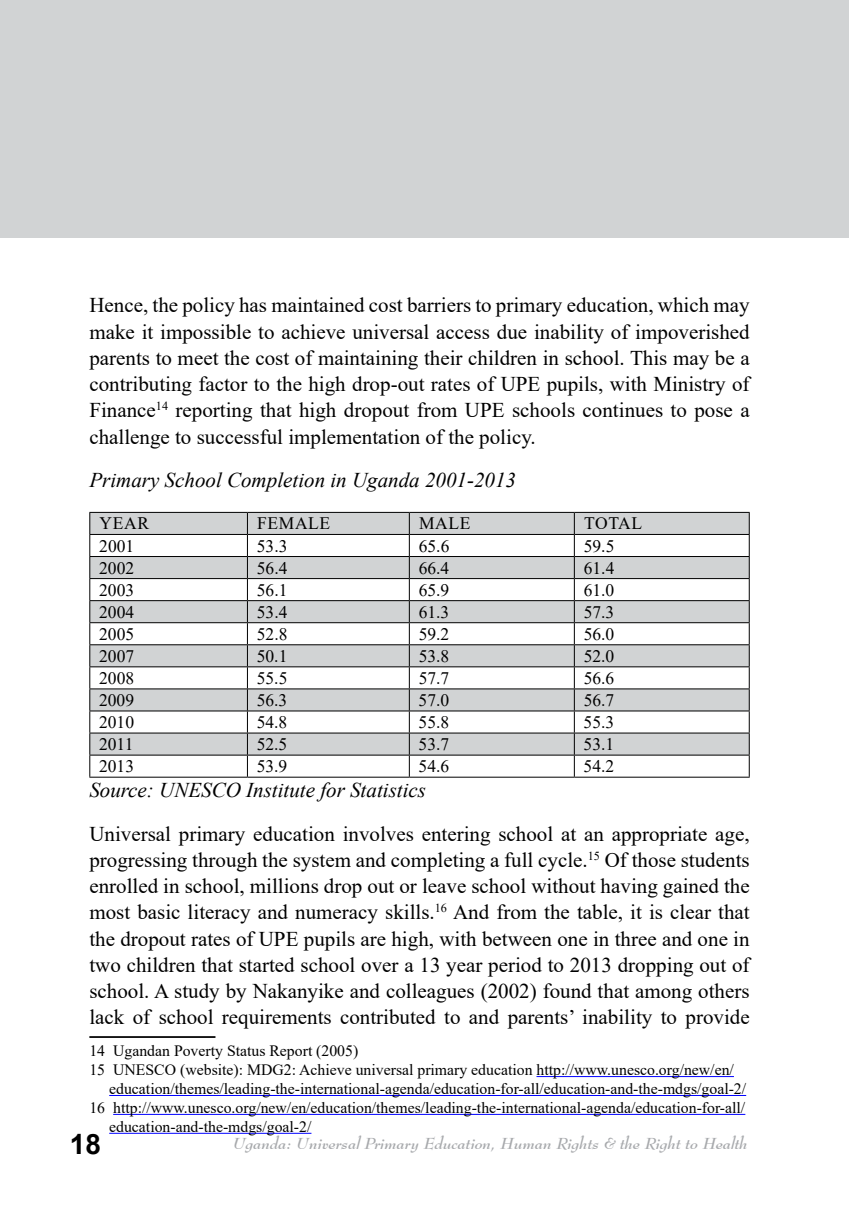
<style>
.page{position:relative;width:849px;height:1211px;background:#fff}
.page>*{position:absolute;margin:0;border:0;box-sizing:border-box;transform-origin:0 0}
.t1{font:700 28px "Arial";color:#000}
.t2{font:21px/26.2px "Times New Roman";color:#000;text-align:justify}
.t3{font:italic 21px "Times New Roman";color:#000}
.t4{font:17.5px "Times New Roman";color:#000}
.t5{font:15.75px "Times New Roman";color:#000}
.t6{font:italic 700 15.75px "Bernhard Modern BT";color:#a7a9ac}
</style>
<div class="page">
<svg style="left:90px;top:513px;width:658px;height:241px;fill:#d1d3d4"></svg>
<hr style="left:89px;top:512px;width:158px;height:1px;background:#000">
<hr style="left:247px;top:512px;width:162px;height:1px;background:#000">
<hr style="left:409px;top:512px;width:165px;height:1px;background:#000">
<hr style="left:574px;top:512px;width:175px;height:1px;background:#000">
<hr style="left:89px;top:534px;width:158px;height:1px;background:#000">
<hr style="left:247px;top:534px;width:162px;height:1px;background:#000">
<hr style="left:409px;top:534px;width:165px;height:1px;background:#000">
<hr style="left:574px;top:534px;width:175px;height:1px;background:#000">
<hr style="left:89px;top:556px;width:158px;height:1px;background:#000">
<hr style="left:247px;top:556px;width:162px;height:1px;background:#000">
<hr style="left:409px;top:556px;width:165px;height:1px;background:#000">
<hr style="left:574px;top:556px;width:175px;height:1px;background:#000">
<hr style="left:89px;top:578px;width:158px;height:1px;background:#000">
<hr style="left:247px;top:578px;width:162px;height:1px;background:#000">
<hr style="left:409px;top:578px;width:165px;height:1px;background:#000">
<hr style="left:574px;top:578px;width:175px;height:1px;background:#000">
<hr style="left:89px;top:600px;width:158px;height:1px;background:#000">
<hr style="left:247px;top:600px;width:162px;height:1px;background:#000">
<hr style="left:409px;top:600px;width:165px;height:1px;background:#000">
<hr style="left:574px;top:600px;width:175px;height:1px;background:#000">
<hr style="left:89px;top:622px;width:158px;height:1px;background:#000">
<hr style="left:247px;top:622px;width:162px;height:1px;background:#000">
<hr style="left:409px;top:622px;width:165px;height:1px;background:#000">
<hr style="left:574px;top:622px;width:175px;height:1px;background:#000">
<hr style="left:89px;top:644px;width:158px;height:1px;background:#000">
<hr style="left:247px;top:644px;width:162px;height:1px;background:#000">
<hr style="left:409px;top:644px;width:165px;height:1px;background:#000">
<hr style="left:574px;top:644px;width:175px;height:1px;background:#000">
<hr style="left:89px;top:666px;width:158px;height:1px;background:#000">
<hr style="left:247px;top:666px;width:162px;height:1px;background:#000">
<hr style="left:409px;top:666px;width:165px;height:1px;background:#000">
<hr style="left:574px;top:666px;width:175px;height:1px;background:#000">
<hr style="left:89px;top:688px;width:158px;height:1px;background:#000">
<hr style="left:247px;top:688px;width:162px;height:1px;background:#000">
<hr style="left:409px;top:688px;width:165px;height:1px;background:#000">
<hr style="left:574px;top:688px;width:175px;height:1px;background:#000">
<hr style="left:89px;top:710px;width:158px;height:1px;background:#000">
<hr style="left:247px;top:710px;width:162px;height:1px;background:#000">
<hr style="left:409px;top:710px;width:165px;height:1px;background:#000">
<hr style="left:574px;top:710px;width:175px;height:1px;background:#000">
<hr style="left:89px;top:732px;width:158px;height:1px;background:#000">
<hr style="left:247px;top:732px;width:162px;height:1px;background:#000">
<hr style="left:409px;top:732px;width:165px;height:1px;background:#000">
<hr style="left:574px;top:732px;width:175px;height:1px;background:#000">
<hr style="left:89px;top:754px;width:158px;height:1px;background:#000">
<hr style="left:247px;top:754px;width:162px;height:1px;background:#000">
<hr style="left:409px;top:754px;width:165px;height:1px;background:#000">
<hr style="left:574px;top:754px;width:175px;height:1px;background:#000">
<hr style="left:89px;top:776px;width:158px;height:1px;background:#000">
<hr style="left:247px;top:776px;width:162px;height:1px;background:#000">
<hr style="left:409px;top:776px;width:165px;height:1px;background:#000">
<hr style="left:574px;top:776px;width:175px;height:1px;background:#000">
<svg style="left:89px;top:513px;width:1px;height:263px"></svg>
<svg style="left:247px;top:513px;width:1px;height:263px"></svg>
<svg style="left:409px;top:513px;width:1px;height:263px"></svg>
<svg style="left:573px;top:513px;width:1px;height:263px"></svg>
<svg style="left:748px;top:513px;width:1px;height:263px"></svg>
<hr style="left:89px;top:1036px;width:126px;height:1px;background:#000">
<hr style="left:536px;top:1076px;width:197px;height:1px;background:#00f">
<hr style="left:109px;top:1095px;width:637px;height:1px;background:#00f">
<hr style="left:113px;top:1113px;width:632px;height:1px;background:#00f">
<hr style="left:109px;top:1132px;width:202px;height:1px;background:#00f">
<div style="left:0;top:0;width:848px;height:237px;background:#d1d3d4"></div>
<p class="t2" style="left:89px;top:291px;width:661px">Hence, the policy has maintained cost barriers to primary education, which may make it impossible to achieve universal access due inability of impoverished parents to meet the cost of maintaining their children in school. This may be a contributing factor to the high drop-out rates of UPE pupils, with Ministry of Finance<sup>14</sup> reporting that high dropout from UPE schools continues to pose a challenge to successful implementation of the policy.</p>
<p class="t3" style="left:89px;top:466px;width:428px">Primary School Completion in Uganda 2001-2013</p>
<p class="t4" style="left:99px;top:511px;width:51px">YEAR</p>
<p class="t4" style="left:257px;top:511px;width:75px">FEMALE</p>
<p class="t4" style="left:419px;top:511px;width:53px">MALE</p>
<p class="t4" style="left:584px;top:511px;width:60px">TOTAL</p>
<p class="t4" style="left:99px;top:533px;width:36px">2001</p>
<p class="t4" style="left:257px;top:533px;width:32px">53.3</p>
<p class="t4" style="left:418px;top:533px;width:32px">65.6</p>
<p class="t4" style="left:583px;top:533px;width:32px">59.5</p>
<p class="t4" style="left:99px;top:555px;width:37px">2002</p>
<p class="t4" style="left:257px;top:555px;width:32px">56.4</p>
<p class="t4" style="left:418px;top:555px;width:32px">66.4</p>
<p class="t4" style="left:583px;top:555px;width:32px">61.4</p>
<p class="t4" style="left:99px;top:577px;width:36px">2003</p>
<p class="t4" style="left:257px;top:577px;width:32px">56.1</p>
<p class="t4" style="left:418px;top:577px;width:32px">65.9</p>
<p class="t4" style="left:583px;top:577px;width:32px">61.0</p>
<p class="t4" style="left:99px;top:599px;width:36px">2004</p>
<p class="t4" style="left:257px;top:599px;width:32px">53.4</p>
<p class="t4" style="left:418px;top:599px;width:32px">61.3</p>
<p class="t4" style="left:583px;top:599px;width:32px">57.3</p>
<p class="t4" style="left:99px;top:621px;width:36px">2005</p>
<p class="t4" style="left:257px;top:621px;width:32px">52.8</p>
<p class="t4" style="left:418px;top:621px;width:32px">59.2</p>
<p class="t4" style="left:583px;top:621px;width:32px">56.0</p>
<p class="t4" style="left:99px;top:643px;width:37px">2007</p>
<p class="t4" style="left:257px;top:643px;width:32px">50.1</p>
<p class="t4" style="left:418px;top:643px;width:32px">53.8</p>
<p class="t4" style="left:583px;top:643px;width:32px">52.0</p>
<p class="t4" style="left:99px;top:665px;width:36px">2008</p>
<p class="t4" style="left:257px;top:665px;width:32px">55.5</p>
<p class="t4" style="left:418px;top:665px;width:32px">57.7</p>
<p class="t4" style="left:583px;top:665px;width:32px">56.6</p>
<p class="t4" style="left:99px;top:687px;width:36px">2009</p>
<p class="t4" style="left:257px;top:687px;width:32px">56.3</p>
<p class="t4" style="left:418px;top:687px;width:32px">57.0</p>
<p class="t4" style="left:583px;top:687px;width:32px">56.7</p>
<p class="t4" style="left:99px;top:709px;width:36px">2010</p>
<p class="t4" style="left:257px;top:709px;width:32px">54.8</p>
<p class="t4" style="left:418px;top:709px;width:32px">55.8</p>
<p class="t4" style="left:583px;top:709px;width:32px">55.3</p>
<p class="t4" style="left:99px;top:732px;width:36px">2011</p>
<p class="t4" style="left:257px;top:732px;width:32px">52.5</p>
<p class="t4" style="left:418px;top:732px;width:32px">53.7</p>
<p class="t4" style="left:583px;top:732px;width:32px">53.1</p>
<p class="t4" style="left:99px;top:754px;width:36px">2013</p>
<p class="t4" style="left:256px;top:754px;width:32px">53.9</p>
<p class="t4" style="left:418px;top:754px;width:32px">54.6</p>
<p class="t4" style="left:583px;top:754px;width:32px">54.2</p>
<p class="t3" style="left:89px;top:775px;width:338px">Source: UNESCO Institute for Statistics</p>
<p class="t2" style="left:89px;top:819px;width:661px">Universal primary education involves entering school at an appropriate age, progressing through the system and completing a full cycle.<sup>15</sup> Of those students enrolled in school, millions drop out or leave school without having gained the most basic literacy and numeracy skills.<sup>16</sup> And from the table, it is clear that the dropout rates of UPE pupils are high, with between one in three and one in two children that started school over a 13 year period to 2013 dropping out of school. A study by Nakanyike and colleagues (2002) found that among others lack of school requirements contributed to and parents’ inability to provide</p>
<p class="t5" style="left:89px;top:1039px;width:270px">14 Ugandan Poverty Status Report (2005)</p>
<p class="t5" style="left:89px;top:1058px;width:646px">15 UNESCO (website): MDG2: Achieve universal primary education http://www.unesco.org/new/en/</p>
<p class="t5" style="left:109px;top:1077px;width:638px">education/themes/leading-the-international-agenda/education-for-all/education-and-the-mdgs/goal-2/</p>
<p class="t5" style="left:89px;top:1096px;width:657px">16 http://www.unesco.org/new/en/education/themes/leading-the-international-agenda/education-for-all/</p>
<p class="t5" style="left:109px;top:1115px;width:204px">education-and-the-mdgs/goal-2/</p>
<h1 class="t1" style="left:70px;top:1124px;width:33px">18</h1>
<p class="t6" style="left:233px;top:1133px;width:516px">Uganda: Universal Primary Education, Human Rights &amp; the Right to Health</p>
</div>
